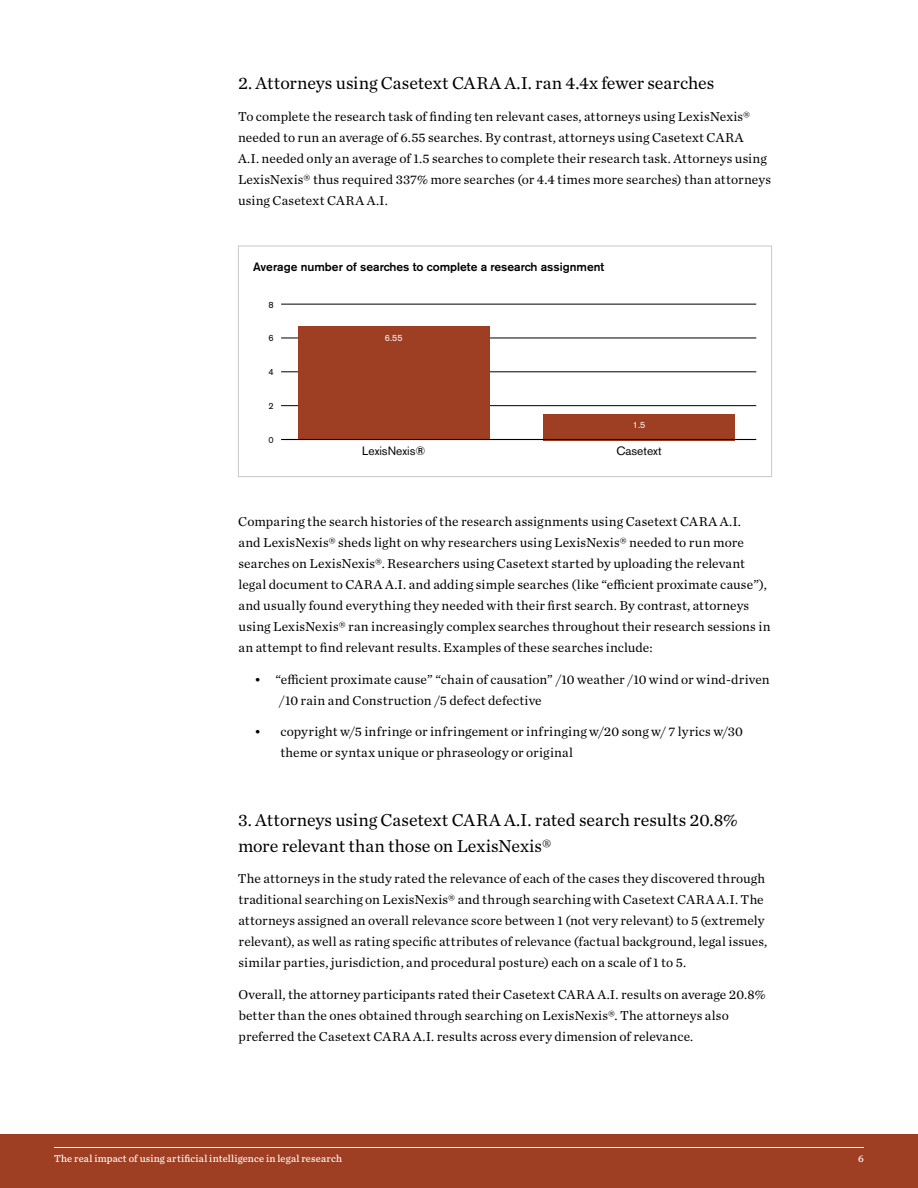
<style>
.page{position:relative;width:918px;height:1188px;background:#fff}
.page>*{position:absolute;margin:0;border:0;box-sizing:border-box;transform-origin:0 0}
.t1{font:18px/26.2px "Chronicle Text G1";color:#000}
.t2{font:13.5px/21px "Chronicle Text G1";letter-spacing:.01em;color:#000}
.t3{font:500 12px "Akzidenz Grotesk BE";color:#000}
.t4{font:12px "Akzidenz Grotesk BE";color:#000}
.t5{font:10.5px "Chronicle Text G4";letter-spacing:.02em;color:#fff}
.t6{font:9px "Akzidenz Grotesk BE";color:#fff}
.t7{font:9px "Akzidenz Grotesk BE";color:#000}
</style>
<div class="page">
<div style="left:0;top:1134px;width:918px;height:54px;background:#9e3e22"></div>
<hr style="left:54px;top:1147px;width:810px;height:1px;background:#fff">
<div style="left:238px;top:246px;width:534px;height:231px;background:#fff;border:1px solid #c7c8ca"></div>
<hr style="left:281px;top:405px;width:475px;height:1px;background:#000">
<hr style="left:281px;top:372px;width:475px;height:1px;background:#000">
<hr style="left:281px;top:338px;width:475px;height:1px;background:#000">
<hr style="left:281px;top:304px;width:475px;height:1px;background:#000">
<div style="left:298px;top:326px;width:192px;height:114px;background:#9e3e22"></div>
<div style="left:543px;top:414px;width:192px;height:26px;background:#9e3e22"></div>
<hr style="left:281px;top:439px;width:475px;height:1px;background:#000">
<h1 class="t1" style="left:238px;top:69px;width:478px">2. Attorneys using Casetext CARA A.I. ran 4.4x fewer searches</h1>
<p class="t2" style="left:238px;top:105px;width:535px">To complete the research task of finding ten relevant cases, attorneys using LexisNexis® needed to run an average of 6.55 searches. By contrast, attorneys using Casetext CARA<br>A.I. needed only an average of 1.5 searches to complete their research task. Attorneys using LexisNexis® thus required 337% more searches (or 4.4 times more searches) than attorneys using Casetext CARA A.I.</p>
<p class="t3" style="left:253px;top:259px;width:353px">Average number of searches to complete a research assignment</p>
<p class="t7" style="left:268px;top:299px;width:7px">8</p>
<p class="t7" style="left:268px;top:333px;width:7px">6</p>
<p class="t7" style="left:268px;top:366px;width:7px">4</p>
<p class="t7" style="left:268px;top:400px;width:7px">2</p>
<p class="t7" style="left:268px;top:434px;width:7px">0</p>
<p class="t6" style="left:385px;top:332px;width:19px">6.55</p>
<p class="t6" style="left:633px;top:420px;width:14px">1.5</p>
<p class="t4" style="left:362px;top:444px;width:65px">LexisNexis®</p>
<p class="t4" style="left:617px;top:444px;width:47px">Casetext</p>
<p class="t2" style="left:238px;top:511px;width:534px">Comparing the search histories of the research assignments using Casetext CARA A.I.<br>and LexisNexis® sheds light on why researchers using LexisNexis® needed to run more searches on LexisNexis®. Researchers using Casetext started by uploading the relevant legal document to CARA A.I. and adding simple searches (like “efficient proximate cause”), and usually found everything they needed with their first search. By contrast, attorneys using LexisNexis® ran increasingly complex searches throughout their research sessions in an attempt to find relevant results. Examples of these searches include:</p>
<p class="t2" style="left:279px;top:668px;width:492px;text-indent:-25px">• “efficient proximate cause” “chain of causation” /10 weather /10 wind or wind-driven /10 rain and Construction /5 defect defective</p>
<p class="t2" style="left:280px;top:721px;width:464px;text-indent:-26px">• copyright w/5 infringe or infringement or infringing w/20 song w/ 7 lyrics w/30 theme or syntax unique or phraseology or original</p>
<h1 class="t1" style="left:238px;top:805px;width:501px">3. Attorneys using Casetext CARA A.I. rated search results 20.8% more relevant than those on LexisNexis®</h1>
<p class="t2" style="left:238px;top:868px;width:531px">The attorneys in the study rated the relevance of each of the cases they discovered through traditional searching on LexisNexis® and through searching with Casetext CARA A.I. The attorneys assigned an overall relevance score between 1 (not very relevant) to 5 (extremely relevant), as well as rating specific attributes of relevance (factual background, legal issues, similar parties, jurisdiction, and procedural posture) each on a scale of 1 to 5.</p>
<p class="t2" style="left:238px;top:983px;width:529px">Overall, the attorney participants rated their Casetext CARA A.I. results on average 20.8% better than the ones obtained through searching on LexisNexis®. The attorneys also preferred the Casetext CARA A.I. results across every dimension of relevance.</p>
<p class="t5" style="left:54px;top:1151px;width:290px">The real impact of using artificial intelligence in legal research</p>
<p class="t5" style="left:858px;top:1151px;width:7px">6</p>
</div>
